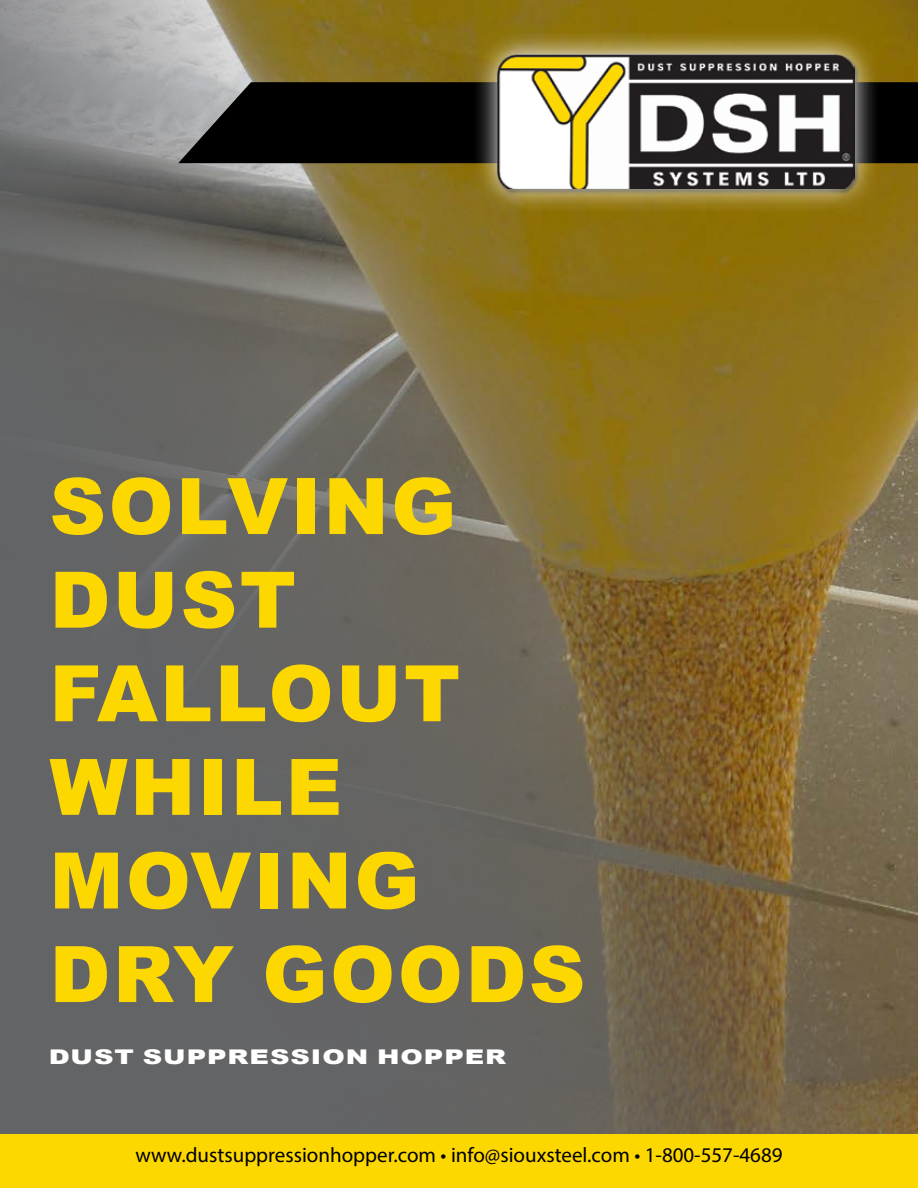
<style>
.page{position:relative;width:918px;height:1188px;background:#fff}
.page>*{position:absolute;margin:0;border:0;box-sizing:border-box;transform-origin:0 0}
.t1{font:900 78px/93.6px "Arial";letter-spacing:.035em;color:#fdd700}
.t2{font:21px "Myriad Pro";color:#000}
.t3{font:900 20.25px "Arial";letter-spacing:.035em;color:#fff;scale:1.33 1}
</style>
<div class="page">
<img style="left:0;top:0;width:918px;height:1134px">
<div style="left:0;top:1134px;width:918px;height:54px;background:#fdd700"></div>
<svg style="left:178px;top:82px;width:740px;height:81px;background:#141414"></svg>
<svg style="left:472px;top:28px;width:408px;height:186px;background:#8a762b"></svg>
<img style="left:497px;top:54px;width:358px;height:135px">
<h1 class="t1" style="left:50px;top:457px;width:537px">SOLVING<br>DUST<br>FALLOUT<br>WHILE<br>MOVING<br>DRY GOODS</h1>
<p class="t3" style="left:49px;top:1042px;width:346px">DUST SUPPRESSION HOPPER</p>
<p class="t2" style="left:135px;top:1142px;width:649px">www.dustsuppressionhopper.com • info@siouxsteel.com • 1-800-557-4689</p>
</div>
